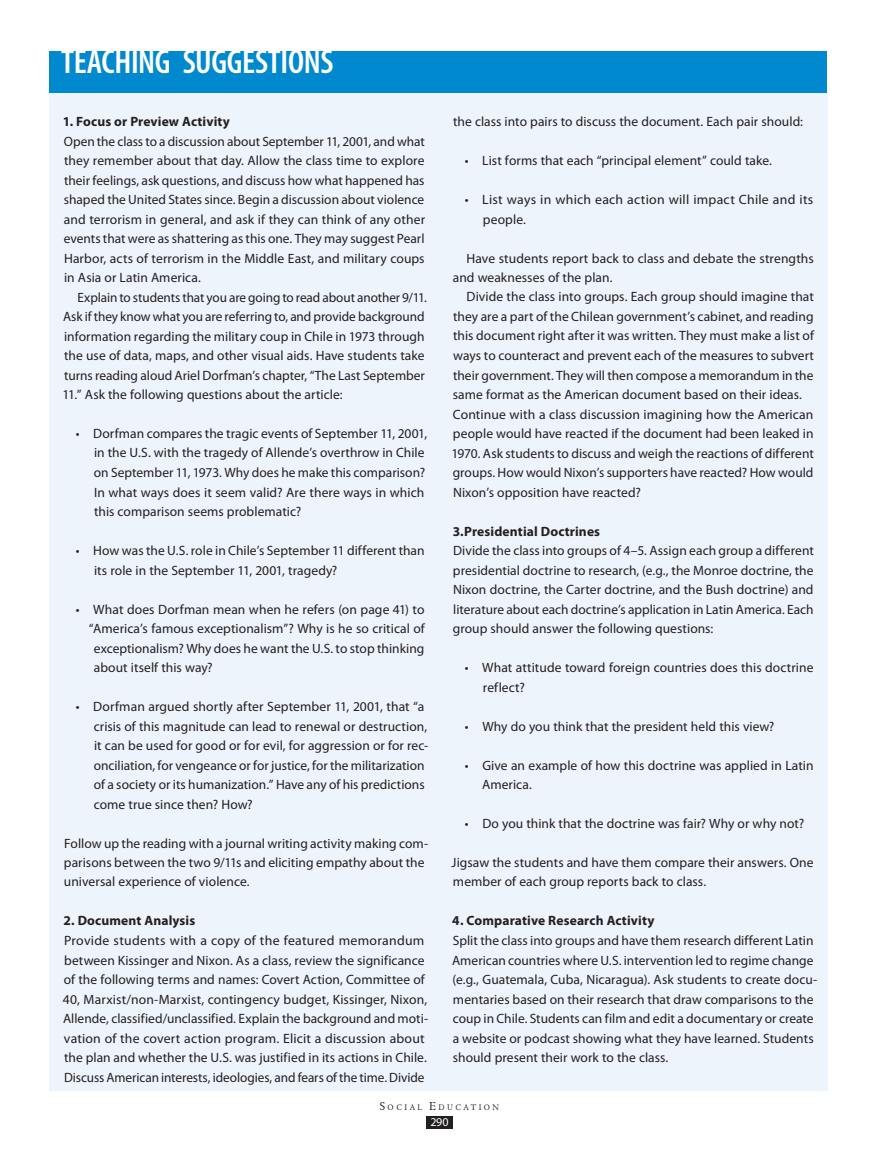
<style>
.page{position:relative;width:878px;height:1161px;background:#fff}
.page>*{position:absolute;margin:0;border:0;box-sizing:border-box;transform-origin:0 0}
.t1{font:600 condensed 34.5px "Myriad Pro";letter-spacing:-.01em;color:#fff}
.t2{font:13.5px/19.5px "Myriad Pro";letter-spacing:.005em;color:#231f20}
.t3{font:700 13.5px "Myriad Pro";letter-spacing:.01em;color:#231f20}
.t4{font:12px "Myriad Pro";color:#fff}
.t5{font:8.4px "Winchester New ITC Book OS";letter-spacing:.285em;color:#231f20}
.s1{font-size:12px}
</style>
<div class="page">
<div style="left:426px;top:1117px;width:26px;height:12px;background:#231f20"></div>
<div style="left:50px;top:87px;width:777px;height:1004px;background:#eef4fb"></div>
<div style="left:50px;top:51px;width:776px;height:42px;background:#0089cf"></div>
<h1 class="t1" style="left:61px;top:43px;width:271px">TEACHING SUGGESTIONS</h1>
<p class="t3" style="left:63px;top:114px;width:169px">1. Focus or Preview Activity</p>
<p class="t2" style="left:64px;top:131px;width:363px;text-align:justify">Open the class to a discussion about September 11, 2001, and what they remember about that day. Allow the class time to explore their feelings, ask questions, and discuss how what happened has shaped the United States since. Begin a discussion about violence and terrorism in general, and ask if they can think of any other events that were as shattering as this one. They may suggest Pearl Harbor, acts of terrorism in the Middle East, and military coups in Asia or Latin America.</p>
<p class="t2" style="left:62px;top:287px;width:366px;text-indent:15px">Explain to students that you are going to read about another 9/11.<br>Ask if they know what you are referring to, and provide background information regarding the military coup in Chile in 1973 through the use of data, maps, and other visual aids. Have students take turns reading aloud Ariel Dorfman’s chapter, “The Last September 11.” Ask the following questions about the article:</p>
<p class="t2" style="left:94px;top:424px;width:335px;text-indent:-18px">• Dorfman compares the tragic events of September 11, 2001, in the U.S. with the tragedy of Allende’s overthrow in Chile on September 11, 1973. Why does he make this comparison?<br>In what ways does it seem valid? Are there ways in which this comparison seems problematic?</p>
<p class="t2" style="left:94px;top:541px;width:332px;text-indent:-18px">• How was the U.S. role in Chile’s September 11 different than its role in the September 11, 2001, tragedy?</p>
<p class="t2" style="left:76px;top:599px;width:350px">• What does Dorfman mean when he refers (on page 41) to</p>
<p class="t2" style="left:89px;top:619px;width:337px">“America’s famous exceptionalism”? Why is he so critical of</p>
<p class="t2" style="left:94px;top:638px;width:332px">exceptionalism? Why does he want the U.S. to stop thinking</p>
<p class="t2" style="left:94px;top:658px;width:120px">about itself this way?</p>
<p class="t2" style="left:94px;top:697px;width:336px;text-indent:-18px">• Dorfman argued shortly after September 11, 2001, that “a crisis of this magnitude can lead to renewal or destruction, it can be used for good or for evil, for aggression or for rec&shy;onciliation, for vengeance or for justice, for the militarization of a society or its humanization.” Have any of his predictions come true since then? How?</p>
<p class="t2" style="left:64px;top:833px;width:366px">Follow up the reading with a journal writing activity making com&shy;parisons between the two 9/11s and eliciting empathy about the universal experience of violence.</p>
<p class="t3" style="left:63px;top:913px;width:133px">2. Document Analysis</p>
<p class="t2" style="left:63px;top:931px;width:367px">Provide students with a copy of the featured memorandum between Kissinger and Nixon. As a class, review the significance of the following terms and names: Covert Action, Committee of 40, Marxist/non-Marxist, contingency budget, Kissinger, Nixon, Allende, classified/unclassified. Explain the background and moti&shy;vation of the covert action program. Elicit a discussion about the plan and whether the U.S. was justified in its actions in Chile.<br>Discuss American interests, ideologies, and fears of the time. Divide</p>
<p class="t2" style="left:453px;top:112px;width:351px">the class into pairs to discuss the document. Each pair should:</p>
<p class="t2" style="left:464px;top:151px;width:309px">• List forms that each “principal element” could take.</p>
<p class="t2" style="left:483px;top:190px;width:332px;text-indent:-18px">• List ways in which each action will impact Chile and its people.</p>
<p class="t2" style="left:453px;top:248px;width:362px;text-indent:14px">Have students report back to class and debate the strengths and weaknesses of the plan.</p>
<p class="t2" style="left:451px;top:287px;width:364px;text-indent:15px">Divide the class into groups. Each group should imagine that they are a part of the Chilean government’s cabinet, and reading this document right after it was written. They must make a list of ways to counteract and prevent each of the measures to subvert their government. They will then compose a memorandum in the same format as the American document based on their ideas.<br>Continue with a class discussion imagining how the American people would have reacted if the document had been leaked in 1970. Ask students to discuss and weigh the reactions of different groups. How would Nixon’s supporters have reacted? How would Nixon’s opposition have reacted?</p>
<p class="t3" style="left:453px;top:523px;width:149px">3.Presidential Doctrines</p>
<p class="t2" style="left:453px;top:541px;width:362px;text-align:justify">Divide the class into groups of 4–5. Assign each group a different presidential doctrine to research, (e.g., the Monroe doctrine, the Nixon doctrine, the Carter doctrine, and the Bush doctrine) and literature about each doctrine’s application in Latin America. Each group should answer the following questions:</p>
<p class="t2" style="left:483px;top:658px;width:332px;text-indent:-18px">• What attitude toward foreign countries does this doctrine reflect?</p>
<p class="t2" style="left:464px;top:716px;width:311px">• Why do you think that the president held this view?</p>
<p class="t2" style="left:482px;top:755px;width:333px;text-indent:-17px">• Give an example of how this doctrine was applied in Latin<br>America.</p>
<p class="t2" style="left:464px;top:814px;width:341px">• Do you think that the doctrine was fair? Why or why not?</p>
<p class="t2" style="left:451px;top:853px;width:363px">Jigsaw the students and have them compare their answers. One member of each group reports back to class.</p>
<p class="t3" style="left:452px;top:913px;width:204px">4. Comparative Research Activity</p>
<p class="t2" style="left:452px;top:931px;width:366px">Split the class into groups and have them research different Latin American countries where U.S. intervention led to regime change (e.g., Guatemala, Cuba, Nicaragua). Ask students to create docu&shy;mentaries based on their research that draw comparisons to the coup in Chile. Students can film and edit a documentary or create a website or podcast showing what they have learned. Students should present their work to the class.</p>
<p class="t5" style="left:380px;top:1102px;width:121px"><span class="s1">S</span>O CIAL <span class="s1">E</span>DUCATION</p>
<p class="t4" style="left:430px;top:1116px;width:20px">290</p>
</div>
